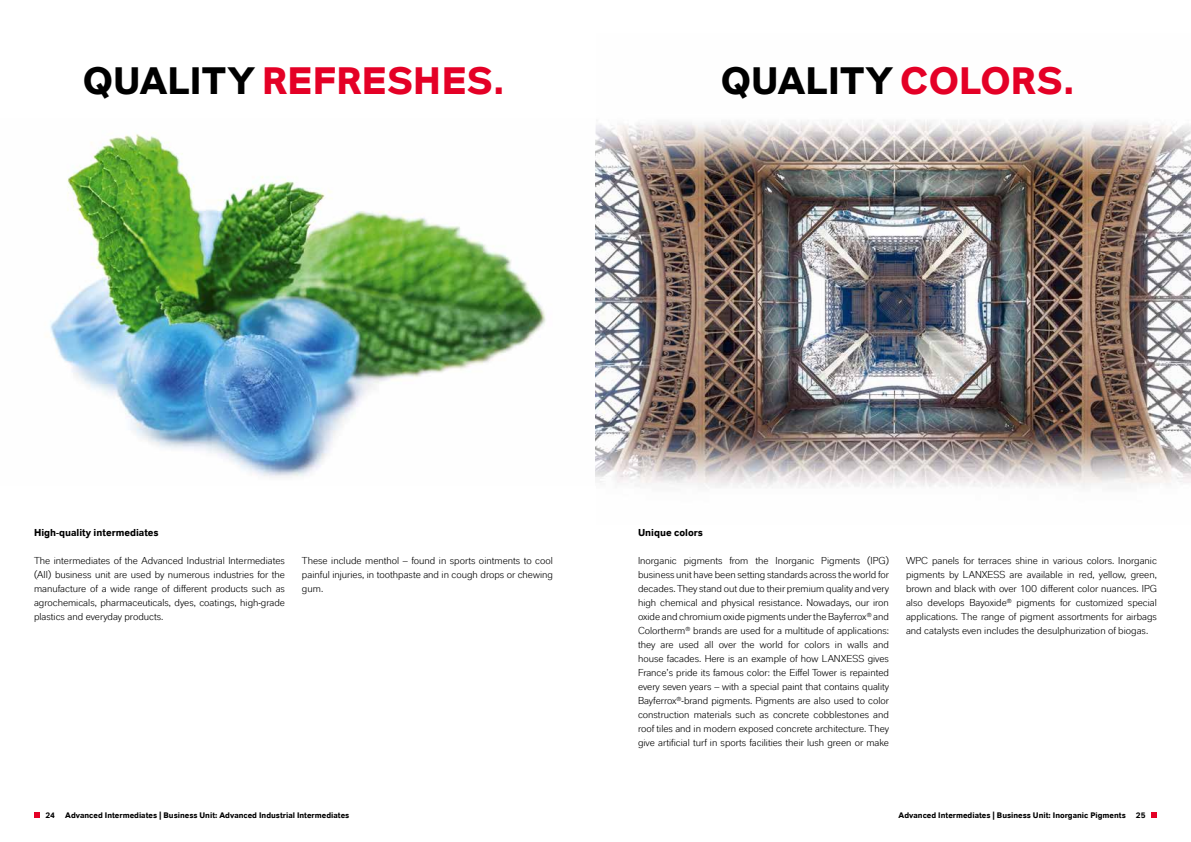
<style>
.page{position:relative;width:1191px;height:842px;background:#fff}
.page>*{position:absolute;margin:0;border:0;box-sizing:border-box;transform-origin:0 0}
.t1{font:700 38px "Lanxess Global";letter-spacing:.015em;color:#e40026}
.t2{font:700 38px "Lanxess Global";letter-spacing:.005em;color:#000}
.t3{font:10px/14px "Lanxess Global";color:#000;text-align:justify}
.t4{font:700 10px "Lanxess Global";color:#000}
.t5{font:700 8px "Lanxess Global";color:#000}
.s1{color:#000}
.s2{color:#e40026}
</style>
<div class="page">
<img style="left:50px;top:150px;width:496px;height:327px">
<img style="left:595px;top:120px;width:596px;height:368px">
<svg style="left:34px;top:812px;width:6px;height:6px"></svg>
<svg style="left:1151px;top:812px;width:6px;height:6px"></svg>
<h1 class="t1" style="left:83px;top:59px;width:423px"><span class="s1">QUALITY</span> REFRESHES.</h1>
<h1 class="t2" style="left:721px;top:59px;width:355px">QUALITY <span class="s2">COLORS.</span></h1>
<p class="t4" style="left:34px;top:526px;width:126px">High-quality intermediates</p>
<p class="t3" style="left:34px;top:553px;width:252px">The intermediates of the Advanced Industrial Intermediates (AII) business unit are used by numerous industries for the manufacture of a wide range of different products such as agrochemicals, pharmaceuticals, dyes, coatings, high-grade plastics and everyday products.</p>
<p class="t3" style="left:302px;top:553px;width:252px">These include menthol – found in sports ointments to cool painful injuries, in toothpaste and in cough drops or chewing gum.</p>
<p class="t4" style="left:638px;top:526px;width:66px">Unique colors</p>
<p class="t3" style="left:638px;top:553px;width:253px">Inorganic pigments from the Inorganic Pigments (IPG) business unit have been setting standards across the world for decades. They stand out due to their premium quality and very high chemical and physical resistance. Nowadays, our iron oxide and chromium oxide pigments under the Bayferrox<sup>®</sup> and Colortherm<sup>®</sup> brands are used for a multitude of applications: they are used all over the world for colors in walls and house facades. Here is an example of how LANXESS gives France’s pride its famous color: the Eiffel Tower is repainted every seven years – with a special paint that contains quality Bayferrox<sup>®</sup>-brand pigments. Pigments are also used to color construction materials such as concrete cobblestones and roof tiles and in modern exposed concrete architecture. They give artificial turf in sports facilities their lush green or make</p>
<p class="t3" style="left:906px;top:553px;width:252px">WPC panels for terraces shine in various colors. Inorganic pigments by LANXESS are available in red, yellow, green, brown and black with over 100 different color nuances. IPG also develops Bayoxide<sup>®</sup> pigments for customized special applications. The range of pigment assortments for airbags and catalysts even includes the desulphurization of biogas.</p>
<p class="t5" style="left:45px;top:810px;width:11px">24</p>
<p class="t5" style="left:65px;top:810px;width:285px">Advanced Intermediates | Business Unit: Advanced Industrial Intermediates</p>
<p class="t5" style="left:1135px;top:810px;width:11px">25</p>
<p class="t5" style="left:898px;top:810px;width:229px">Advanced Intermediates | Business Unit: Inorganic Pigments</p>
</div>
